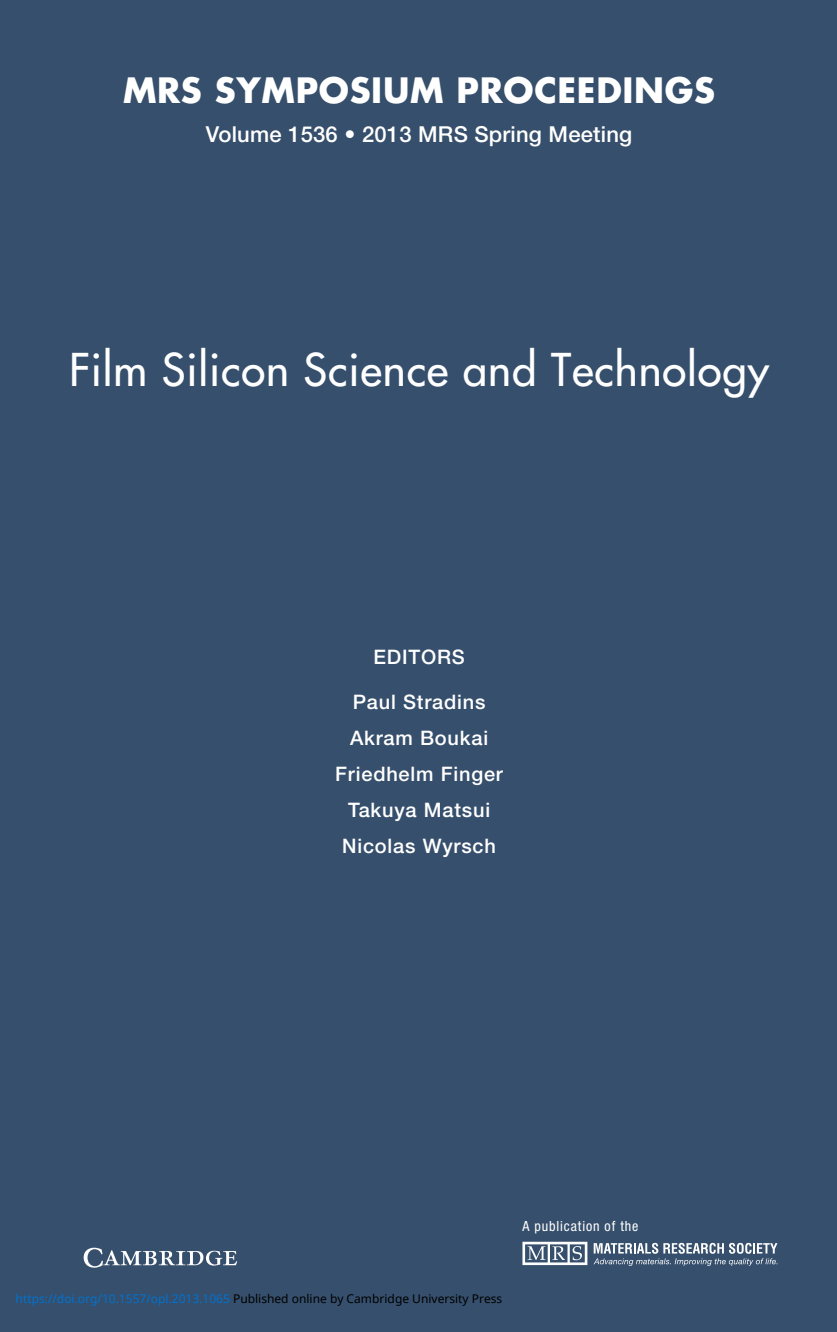
<style>
.page{position:relative;width:837px;height:1332px;background:#364f6c}
.page>*{position:absolute;margin:0;border:0;box-sizing:border-box;transform-origin:0 0}
.t1{font:44px "Futura";letter-spacing:.02em;color:#fff}
.t2{font:700 34px "Futura";letter-spacing:.02em;color:#fff}
.t3{font:500 22px "Helvetica Neue";letter-spacing:.01em;color:#fff}
.t4{font:500 20px/36px "Helvetica Neue";letter-spacing:.04em;color:#fff;text-align:center}
.t5{font:condensed 14px "Helvetica Neue";letter-spacing:.06em;color:#fff}
.t6{font:12px "Noto Sans";color:#000}
.s1{color:#0172cf}
</style>
<div class="page">
<svg style="left:522px;top:1242px;width:65px;height:23px"></svg>
<svg style="left:593px;top:1243px;width:184px;height:23px"></svg>
<svg style="left:84px;top:1248px;width:153px;height:20px"></svg>
<h2 class="t2" style="left:123px;top:75px;width:593px">MRS SYMPOSIUM PROCEEDINGS</h2>
<h3 class="t3" style="left:206px;top:126px;width:428px">Volume 1536 • 2013 MRS Spring Meeting</h3>
<h1 class="t1" style="left:69px;top:348px;width:701px">Film Silicon Science and Technology</h1>
<h3 class="t4" style="left:373px;top:641px;width:93px">EDITORS</h3>
<h3 class="t4" style="left:335px;top:686px;width:169px">Paul Stradins<br>Akram Boukai<br>Friedhelm Finger<br>Takuya Matsui<br>Nicolas Wyrsch</h3>
<p class="t5" style="left:522px;top:1221px;width:117px">A publication of the</p>
<p class="t6" style="left:16px;top:1291px;width:488px"><span class="s1">https://doi.org/10.1557/opl.2013.1065</span> Published online by Cambridge University Press</p>
</div>
